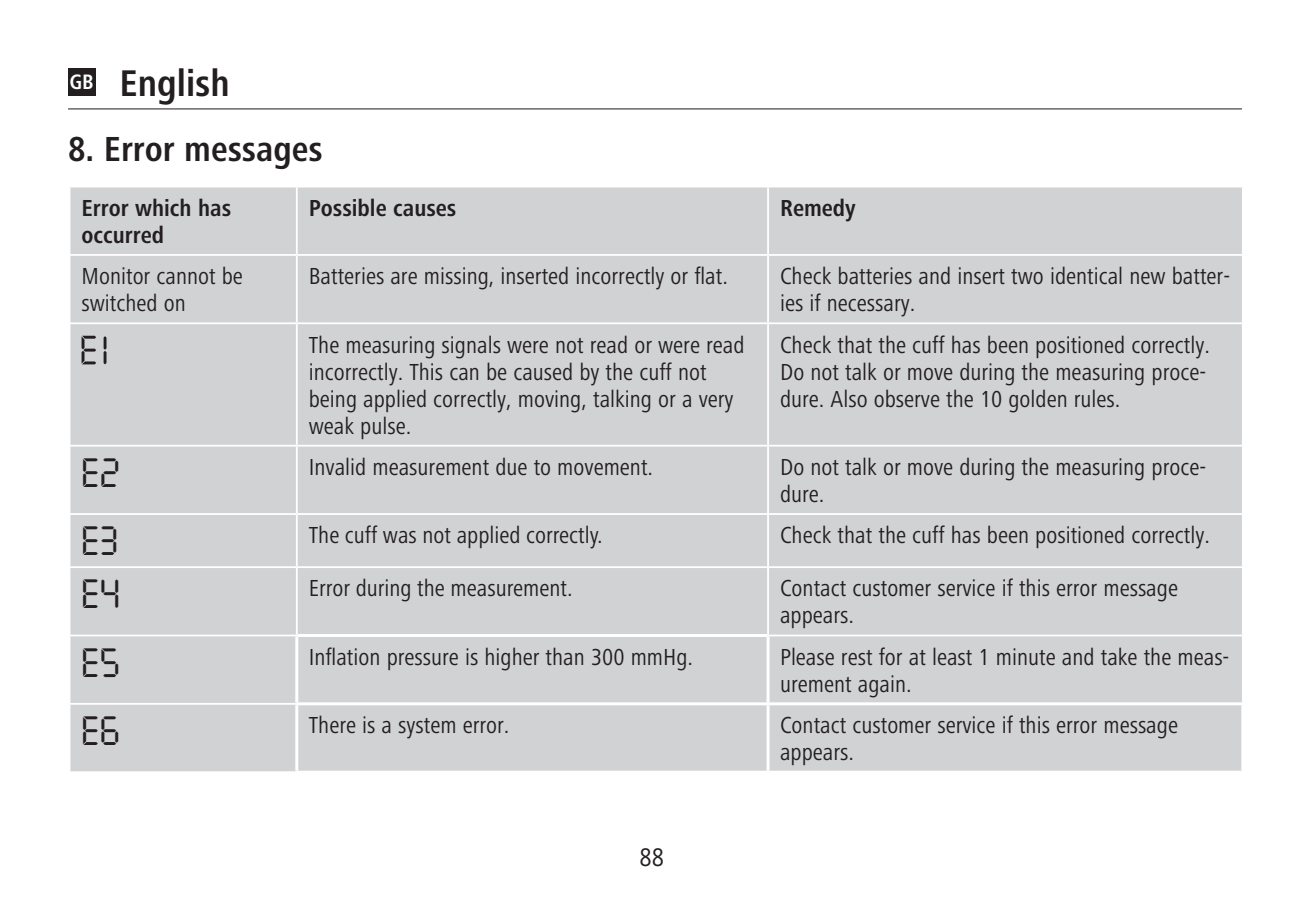
<style>
.page{position:relative;width:1310px;height:902px;background:#fff}
.page>*{position:absolute;margin:0;border:0;box-sizing:border-box;transform-origin:0 0}
.t1{font:700 condensed 38.4px "Frutiger Next LTW1 G";color:#231f20}
.t2{font:700 condensed 36px "Frutiger Next LTW1 G";color:#231f20}
.t3{font:36px "Digital ICG";color:#231f20}
.t4{font:condensed 26.4px "Frutiger Next LTW1 G";color:#231f20}
.t5{font:condensed 24px/27px "Frutiger Next LTW1 G";color:#231f20}
.t6{font:700 condensed 24px/27px "Frutiger Next LTW1 G";color:#231f20}
</style>
<div class="page">
<hr style="left:68px;top:108px;width:1174px;height:1px;background:#231f20">
<div style="left:68px;top:68px;width:27px;height:27px;background:#231f20"></div>
<div style="left:70px;top:187px;width:1172px;height:584px;background:#d1d2d4"></div>
<hr style="left:298px;top:634px;width:469px;height:3px;background:#fff">
<hr style="left:295px;top:636px;width:3px;height:66px;background:#fff">
<hr style="left:766px;top:636px;width:3px;height:66px;background:#fff">
<hr style="left:295px;top:702px;width:473px;height:3px;background:#fff">
<hr style="left:295px;top:705px;width:3px;height:65px;background:#fff">
<hr style="left:768px;top:702px;width:476px;height:3px;background:#fff">
<hr style="left:766px;top:705px;width:3px;height:65px;background:#fff">
<hr style="left:1241px;top:705px;width:3px;height:65px;background:#fff">
<hr style="left:295px;top:770px;width:473px;height:3px;background:#fff">
<hr style="left:768px;top:770px;width:476px;height:3px;background:#fff">
<hr style="left:296px;top:187px;width:2px;height:67px;background:#fff">
<hr style="left:767px;top:187px;width:2px;height:67px;background:#fff">
<hr style="left:69px;top:254px;width:228px;height:2px;background:#fff">
<hr style="left:297px;top:254px;width:471px;height:2px;background:#fff">
<hr style="left:296px;top:256px;width:2px;height:66px;background:#fff">
<hr style="left:768px;top:254px;width:475px;height:2px;background:#fff">
<hr style="left:767px;top:256px;width:2px;height:66px;background:#fff">
<hr style="left:69px;top:322px;width:228px;height:2px;background:#fff">
<hr style="left:297px;top:322px;width:471px;height:2px;background:#fff">
<hr style="left:296px;top:324px;width:2px;height:120px;background:#fff">
<hr style="left:768px;top:322px;width:475px;height:2px;background:#fff">
<hr style="left:767px;top:324px;width:2px;height:120px;background:#fff">
<hr style="left:69px;top:444px;width:228px;height:2px;background:#fff">
<hr style="left:297px;top:444px;width:471px;height:2px;background:#fff">
<hr style="left:296px;top:446px;width:2px;height:67px;background:#fff">
<hr style="left:768px;top:444px;width:475px;height:2px;background:#fff">
<hr style="left:767px;top:446px;width:2px;height:67px;background:#fff">
<hr style="left:69px;top:513px;width:228px;height:2px;background:#fff">
<hr style="left:297px;top:513px;width:471px;height:2px;background:#fff">
<hr style="left:296px;top:515px;width:2px;height:51px;background:#fff">
<hr style="left:768px;top:513px;width:475px;height:2px;background:#fff">
<hr style="left:767px;top:515px;width:2px;height:51px;background:#fff">
<hr style="left:69px;top:566px;width:228px;height:2px;background:#fff">
<hr style="left:297px;top:566px;width:471px;height:2px;background:#fff">
<hr style="left:296px;top:568px;width:2px;height:66px;background:#fff">
<hr style="left:768px;top:566px;width:475px;height:2px;background:#fff">
<hr style="left:767px;top:568px;width:2px;height:66px;background:#fff">
<hr style="left:69px;top:634px;width:229px;height:2px;background:#fff">
<hr style="left:767px;top:634px;width:476px;height:2px;background:#fff">
<hr style="left:69px;top:702px;width:226px;height:2px;background:#fff">
<svg style="left:82px;top:336px;width:24px;height:28px"></svg>
<h1 class="t1" style="left:70px;top:61px;width:162px"><sup>GB</sup> English</h1>
<h2 class="t2" style="left:68px;top:128px;width:256px">8. Error messages</h2>
<p class="t6" style="left:82px;top:194px;width:151px">Error which has occurred</p>
<p class="t6" style="left:309px;top:194px;width:149px">Possible causes</p>
<p class="t6" style="left:780px;top:194px;width:77px">Remedy</p>
<p class="t5" style="left:82px;top:263px;width:163px">Monitor cannot be switched on</p>
<p class="t5" style="left:309px;top:263px;width:421px">Batteries are missing, inserted incorrectly or flat.</p>
<p class="t5" style="left:780px;top:263px;width:451px">Check batteries and insert two identical new batter&shy;ies if necessary.</p>
<p class="t5" style="left:309px;top:331px;width:437px">The measuring signals were not read or were read incorrectly. This can be caused by the cuff not being applied correctly, moving, talking or a very weak pulse.</p>
<p class="t5" style="left:780px;top:331px;width:431px">Check that the cuff has been positioned correctly.<br>Do not talk or move during the measuring proce&shy;dure. Also observe the 10 golden rules.</p>
<h2 class="t3" style="left:82px;top:448px;width:40px">E2</h2>
<p class="t5" style="left:309px;top:453px;width:346px">Invalid measurement due to movement.</p>
<p class="t5" style="left:780px;top:453px;width:427px">Do not talk or move during the measuring proce&shy;dure.</p>
<h2 class="t3" style="left:82px;top:517px;width:38px">E3</h2>
<p class="t5" style="left:309px;top:522px;width:295px">The cuff was not applied correctly.</p>
<p class="t5" style="left:780px;top:522px;width:431px">Check that the cuff has been positioned correctly.</p>
<h2 class="t3" style="left:82px;top:570px;width:40px">E4</h2>
<p class="t5" style="left:309px;top:575px;width:265px">Error during the measurement.</p>
<p class="t5" style="left:780px;top:575px;width:399px">Contact customer service if this error message appears.</p>
<h2 class="t3" style="left:82px;top:638px;width:40px">E5</h2>
<p class="t5" style="left:309px;top:643px;width:386px">Inflation pressure is higher than 300 mmHg.</p>
<p class="t5" style="left:780px;top:643px;width:451px">Please rest for at least 1 minute and take the meas&shy;urement again.</p>
<h2 class="t3" style="left:82px;top:706px;width:40px">E6</h2>
<p class="t5" style="left:309px;top:711px;width:202px">There is a system error.</p>
<p class="t5" style="left:780px;top:711px;width:399px">Contact customer service if this error message appears.</p>
<p class="t4" style="left:639px;top:841px;width:26px">88</p>
</div>
